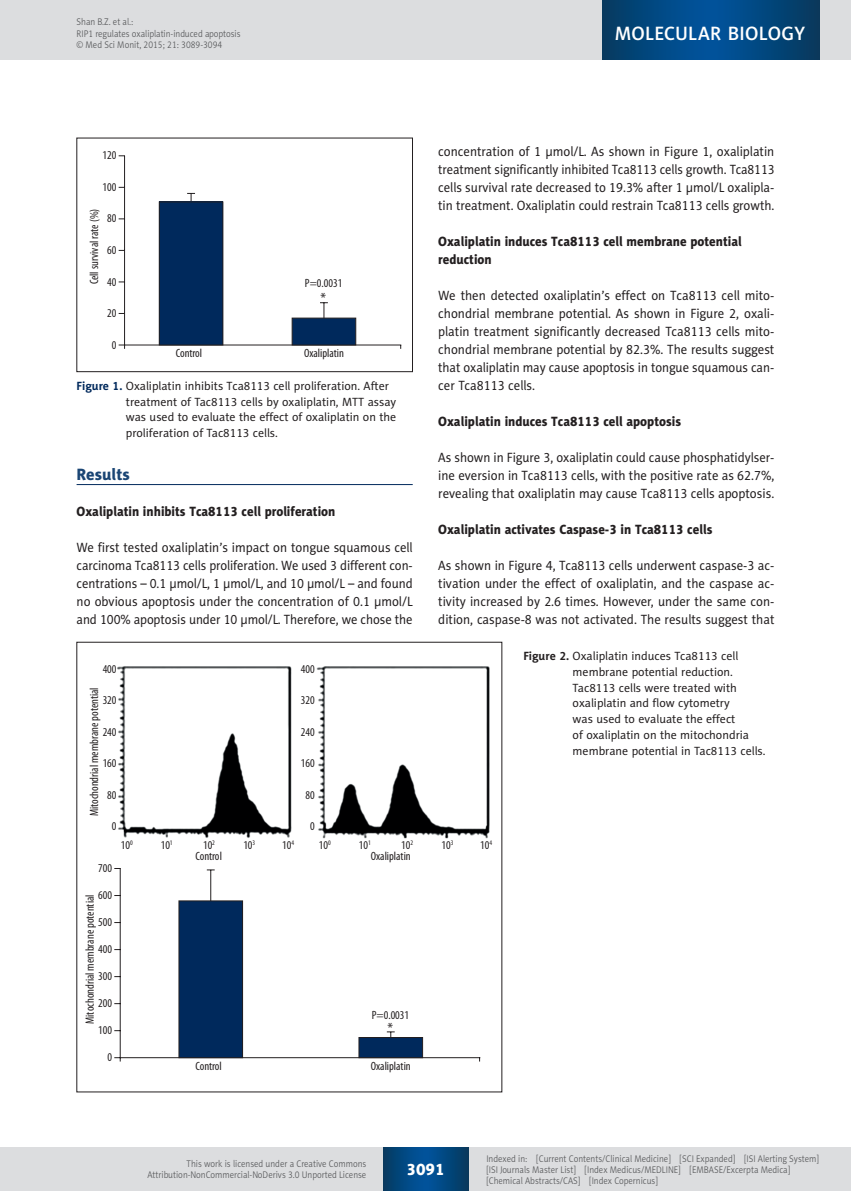
<style>
.page{position:relative;width:851px;height:1191px;background:#fff}
.page>*{position:absolute;margin:0;border:0;box-sizing:border-box;transform-origin:0 0}
.t1{font:19.5px "Naomi Sans EFN Medium";letter-spacing:.015em;color:#fff}
.MSM_Headline_1{font:16.5px "Naomi Sans EFN Heavy";color:#1a4574}
.t2{font:16.5px "Naomi Sans EFN Heavy";color:#fff}
.t3{font:condensed 15px "Myriad Pro";color:#231f20}
.MSM_Body{font:13.5px/18px "Naomi Sans EFN";color:#231f20;text-align:justify;scale:.95 1}
.MSM_Headline_2{font:13.5px/18px "Naomi Sans EFN Heavy";color:#231f20;scale:.95 1}
.MSM_Body-2{font:13.5px/18px "Naomi Sans EFN";color:#231f20;text-align:justify;scale:.94 1}
.MSM_Rycina_tytul{font:12px/15.8px "Naomi Sans EFN";color:#231f20}
.t4{font:condensed 12px "Myriad Pro";color:#231f20}
.MSM_pagina_zywa{font:9.75px/11.2px "Naomi Sans EFN Light";color:#57585a;scale:.9 1}
.MSM_pagina_sygnatura{font:9.75px "Naomi Sans EFN Light";color:#57585a;scale:.9 1}
.s1{font-weight:700;color:#00295c}
.s2{font-weight:700}
</style>
<div class="page">
<hr style="left:77px;top:484px;width:335px;height:1px;background:#00295c">
<hr style="left:124px;top:156px;width:1px;height:193px;background:#231f20">
<hr style="left:119px;top:345px;width:282px;height:1px;background:#231f20">
<svg style="left:158px;top:193px;width:170px;height:153px"></svg>
<div style="left:292px;top:318px;width:64px;height:27px;background:#00295c;border:1px solid #231f20"></div>
<img style="left:117px;top:666px;width:373px;height:173px">
<hr style="left:120px;top:868px;width:1px;height:193px;background:#231f20">
<hr style="left:114px;top:1057px;width:366px;height:1px;background:#231f20">
<hr style="left:210px;top:870px;width:1px;height:51px;background:#231f20">
<svg style="left:178px;top:900px;width:217px;height:158px"></svg>
<div style="left:358px;top:1037px;width:65px;height:21px;background:#00295c;border:1px solid #231f20"></div>
<div style="left:0;top:1148px;width:850px;height:43px;background:#dcdddf"></div>
<svg style="left:383px;top:1147px;width:85px;height:43px;background:#02477e"></svg>
<div style="left:0;top:0;width:850px;height:60px;background:#dcdddf"></div>
<svg style="left:602px;top:0;width:217px;height:60px;background:#02477e"></svg>
<p class="MSM_pagina_zywa" style="left:77px;top:16px;width:184px">Shan B.Z. et al.:<br>RIP1 regulates oxaliplatin-induced apoptosis</p>
<p class="MSM_pagina_sygnatura" style="left:77px;top:39px;width:163px">© Med Sci Monit, 2015; 21: 3089-3094</p>
<h1 class="t1" style="left:614px;top:22px;width:192px">MOLECULAR BIOLOGY</h1>
<p class="t4" style="left:102px;top:149px;width:15px">120</p>
<p class="t4" style="left:102px;top:180px;width:15px">100</p>
<p class="t4" style="left:107px;top:212px;width:11px">80</p>
<p class="t4" style="left:107px;top:243px;width:11px">60</p>
<p class="t4" style="left:107px;top:275px;width:11px">40</p>
<p class="t4" style="left:107px;top:306px;width:11px">20</p>
<p class="t4" style="left:112px;top:338px;width:6px">0</p>
<p class="t4" style="left:88px;top:284px;width:77px;rotate:-90deg">Cell survival rate (%)</p>
<p class="t4" style="left:305px;top:277px;width:39px">P=0.0031</p>
<p class="t3" style="left:320px;top:290px;width:7px">*</p>
<p class="t4" style="left:176px;top:347px;width:28px">Control</p>
<p class="t4" style="left:304px;top:347px;width:41px">Oxaliplatin</p>
<p class="MSM_Rycina_tytul" style="left:126px;top:378px;width:272px;text-indent:-49px"><span class="s1">Figure 1.</span> Oxaliplatin inhibits Tca8113 cell proliferation. After treatment of Tac8113 cells by oxaliplatin, MTT assay was used to evaluate the effect of oxaliplatin on the proliferation of Tac8113 cells.</p>
<p class="MSM_Headline_1" style="left:77px;top:464px;width:55px">Results</p>
<p class="MSM_Headline_2" style="left:77px;top:502px;width:274px">Oxaliplatin inhibits Tca8113 cell proliferation</p>
<p class="MSM_Body" style="left:77px;top:538px;width:355px">We first tested oxaliplatin’s impact on tongue squamous cell carcinoma Tca8113 cells proliferation. We used 3 different con&shy;centrations – 0.1 μmol/L, 1 μmol/L, and 10 μmol/L – and found no obvious apoptosis under the concentration of 0.1 μmol/L and 100% apoptosis under 10 μmol/L. Therefore, we chose the</p>
<p class="t4" style="left:103px;top:662px;width:15px">400</p>
<p class="t4" style="left:103px;top:693px;width:15px">320</p>
<p class="t4" style="left:103px;top:725px;width:15px">240</p>
<p class="t4" style="left:103px;top:756px;width:15px">160</p>
<p class="t4" style="left:107px;top:788px;width:11px">80</p>
<p class="t4" style="left:112px;top:819px;width:6px">0</p>
<p class="t4" style="left:88px;top:816px;width:131px;rotate:-90deg">Mitochondrial membrane potential</p>
<p class="t4" style="left:301px;top:662px;width:15px">400</p>
<p class="t4" style="left:301px;top:693px;width:15px">320</p>
<p class="t4" style="left:301px;top:725px;width:15px">240</p>
<p class="t4" style="left:301px;top:756px;width:15px">160</p>
<p class="t4" style="left:305px;top:788px;width:11px">80</p>
<p class="t4" style="left:310px;top:819px;width:6px">0</p>
<p class="MSM_Body" style="left:438px;top:142px;width:355px">concentration of 1 μmol/L. As shown in Figure 1, oxaliplatin treatment significantly inhibited Tca8113 cells growth. Tca8113 cells survival rate decreased to 19.3% after 1 μmol/L oxalipla&shy;tin treatment. Oxaliplatin could restrain Tca8113 cells growth.</p>
<p class="MSM_Headline_2" style="left:438px;top:232px;width:321px">Oxaliplatin induces Tca8113 cell membrane potential reduction</p>
<p class="MSM_Body" style="left:438px;top:286px;width:355px">We then detected oxaliplatin’s effect on Tca8113 cell mito&shy;chondrial membrane potential. As shown in Figure 2, oxali&shy;platin treatment significantly decreased Tca8113 cells mito&shy;chondrial membrane potential by 82.3%. The results suggest that oxaliplatin may cause apoptosis in tongue squamous can&shy;cer Tca8113 cells.</p>
<p class="MSM_Headline_2" style="left:438px;top:412px;width:257px">Oxaliplatin induces Tca8113 cell apoptosis</p>
<p class="MSM_Body-2" style="left:438px;top:448px;width:359px">As shown in Figure 3, oxaliplatin could cause phosphatidylser&shy;ine eversion in Tca8113 cells, with the positive rate as 62.7%, revealing that oxaliplatin may cause Tca8113 cells apoptosis.</p>
<p class="MSM_Headline_2" style="left:438px;top:520px;width:290px">Oxaliplatin activates Caspase-3 in Tca8113 cells</p>
<p class="MSM_Body" style="left:438px;top:556px;width:355px">As shown in Figure 4, Tca8113 cells underwent caspase-3 ac&shy;tivation under the effect of oxaliplatin, and the caspase ac&shy;tivity increased by 2.6 times. However, under the same con&shy;dition, caspase-8 was not activated. The results suggest that</p>
<p class="MSM_Rycina_tytul" style="left:572px;top:648px;width:194px;text-indent:-49px"><span class="s2">Figure 2.</span> Oxaliplatin induces Tca8113 cell membrane potential reduction.<br>Tac8113 cells were treated with oxaliplatin and flow cytometry<br>was used to evaluate the effect<br>of oxaliplatin on the mitochondria membrane potential in Tac8113 cells.</p>
<p class="t4" style="left:98px;top:861px;width:15px">700</p>
<p class="t4" style="left:98px;top:888px;width:15px">600</p>
<p class="t4" style="left:98px;top:915px;width:15px">500</p>
<p class="t4" style="left:98px;top:942px;width:15px">400</p>
<p class="t4" style="left:98px;top:969px;width:15px">300</p>
<p class="t4" style="left:98px;top:996px;width:15px">200</p>
<p class="t4" style="left:98px;top:1023px;width:15px">100</p>
<p class="t4" style="left:107px;top:1050px;width:6px">0</p>
<p class="t4" style="left:83px;top:1023px;width:131px;rotate:-90deg">Mitochondrial membrane potential</p>
<p class="t4" style="left:121px;top:839px;width:13px">10<sup>0</sup></p>
<p class="t4" style="left:161px;top:839px;width:13px">10<sup>1</sup></p>
<p class="t4" style="left:203px;top:839px;width:13px">10<sup>2</sup></p>
<p class="t4" style="left:243px;top:839px;width:13px">10<sup>3</sup></p>
<p class="t4" style="left:282px;top:839px;width:13px">10<sup>4</sup></p>
<p class="t4" style="left:319px;top:839px;width:13px">10<sup>0</sup></p>
<p class="t4" style="left:359px;top:839px;width:13px">10<sup>1</sup></p>
<p class="t4" style="left:401px;top:839px;width:13px">10<sup>2</sup></p>
<p class="t4" style="left:441px;top:839px;width:13px">10<sup>3</sup></p>
<p class="t4" style="left:480px;top:839px;width:13px">10<sup>4</sup></p>
<p class="t4" style="left:371px;top:850px;width:41px">Oxaliplatin</p>
<p class="t4" style="left:195px;top:850px;width:28px">Control</p>
<p class="t4" style="left:372px;top:1008px;width:39px">P=0.0031</p>
<p class="t3" style="left:387px;top:1019px;width:7px">*</p>
<p class="t4" style="left:195px;top:1059px;width:28px">Control</p>
<p class="t4" style="left:371px;top:1059px;width:41px">Oxaliplatin</p>
<p class="MSM_pagina_zywa" style="left:147px;top:1158px;width:245px;text-align:right">This work is licensed under a Creative Commons<br>Attribution-NonCommercial-NoDerivs 3.0 Unported License</p>
<p class="t2" style="left:406px;top:1159px;width:40px">3091</p>
<p class="MSM_pagina_zywa" style="left:486px;top:1152px;width:371px">Indexed in: [Current Contents/Clinical Medicine] [SCI Expanded] [ISI Alerting System] [ISI Journals Master List] [Index Medicus/MEDLINE] [EMBASE/Excerpta Medica] [Chemical Abstracts/CAS] [Index Copernicus]</p>
</div>
